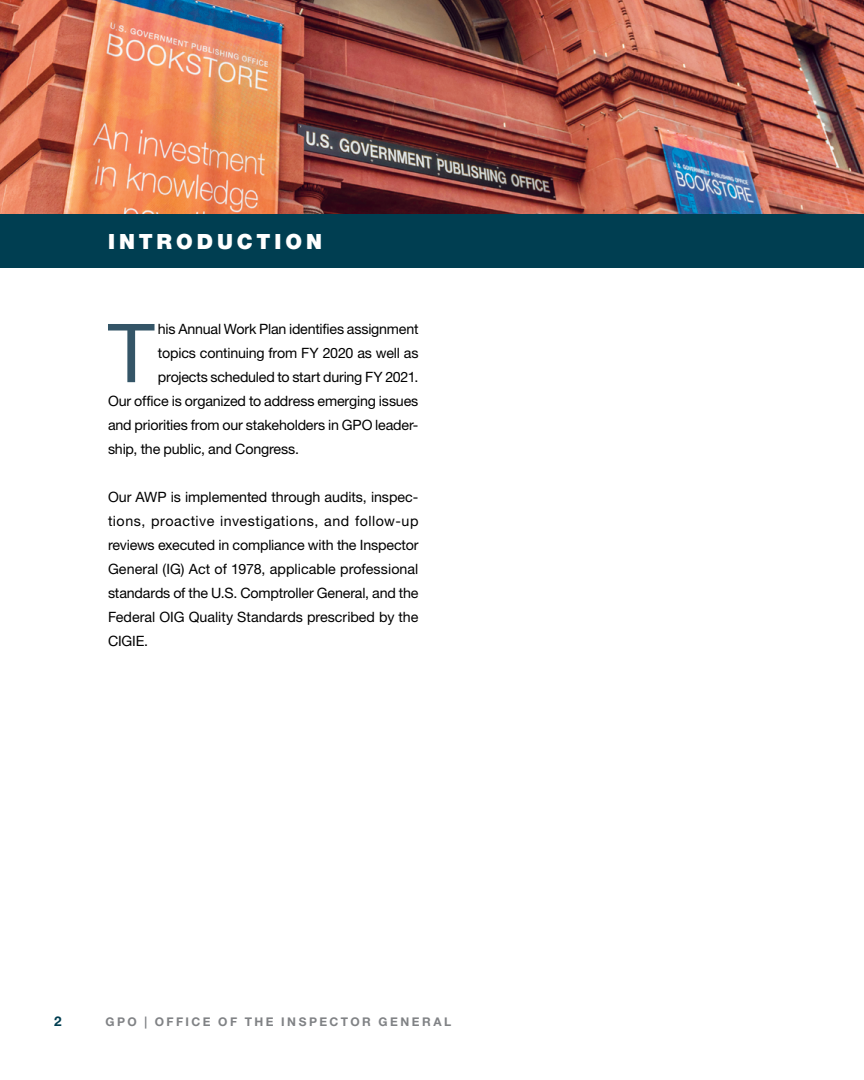
<style>
.page{position:relative;width:864px;height:1080px;background:#fff}
.page>*{position:absolute;margin:0;border:0;box-sizing:border-box;transform-origin:0 0}
.t1{font:81.45px "Helvetica Neue LT Std";color:#345567}
.t2{font:900 21px "Helvetica Neue LT Std";letter-spacing:.185em;color:#fff}
.t3{font:14.25px/24px "Helvetica Neue LT Std";letter-spacing:-.01em;color:#000;text-align:justify}
.t4{font:700 13.5px "Helvetica Neue LT Std";color:#003e51}
.t5{font:700 12px "Helvetica Neue LT Std";letter-spacing:.205em;color:#808285}
</style>
<div class="page">
<img style="left:0;top:0;width:864px;height:214px">
<div style="left:0;top:214px;width:864px;height:54px;background:#003e51"></div>
<h2 class="t2" style="left:108px;top:229px;width:216px">INTRODUCTION</h2>
<h1 class="t1" style="left:108px;top:305px;width:48px">T</h1>
<p class="t3" style="left:158px;top:317px;width:262px">his Annual Work Plan identifies assignment</p>
<p class="t3" style="left:158px;top:341px;width:262px">topics continuing from FY 2020 as well as</p>
<p class="t3" style="left:158px;top:365px;width:262px">projects scheduled to start during FY 2021.</p>
<p class="t3" style="left:108px;top:389px;width:312px">Our office is organized to address emerging issues</p>
<p class="t3" style="left:108px;top:413px;width:312px">and priorities from our stakeholders in GPO leader-</p>
<p class="t3" style="left:108px;top:437px;width:193px">ship, the public, and Congress.</p>
<p class="t3" style="left:108px;top:485px;width:312px">Our AWP is implemented through audits, inspec&shy;tions, proactive investigations, and follow-up reviews executed in compliance with the Inspector General (IG) Act of 1978, applicable professional standards of the U.S. Comptroller General, and the Federal OIG Quality Standards prescribed by the CIGIE.</p>
<p class="t4" style="left:54px;top:1013px;width:9px">2</p>
<p class="t5" style="left:105px;top:1015px;width:347px">GPO | OFFICE OF THE INSPECTOR GENERAL</p>
</div>
